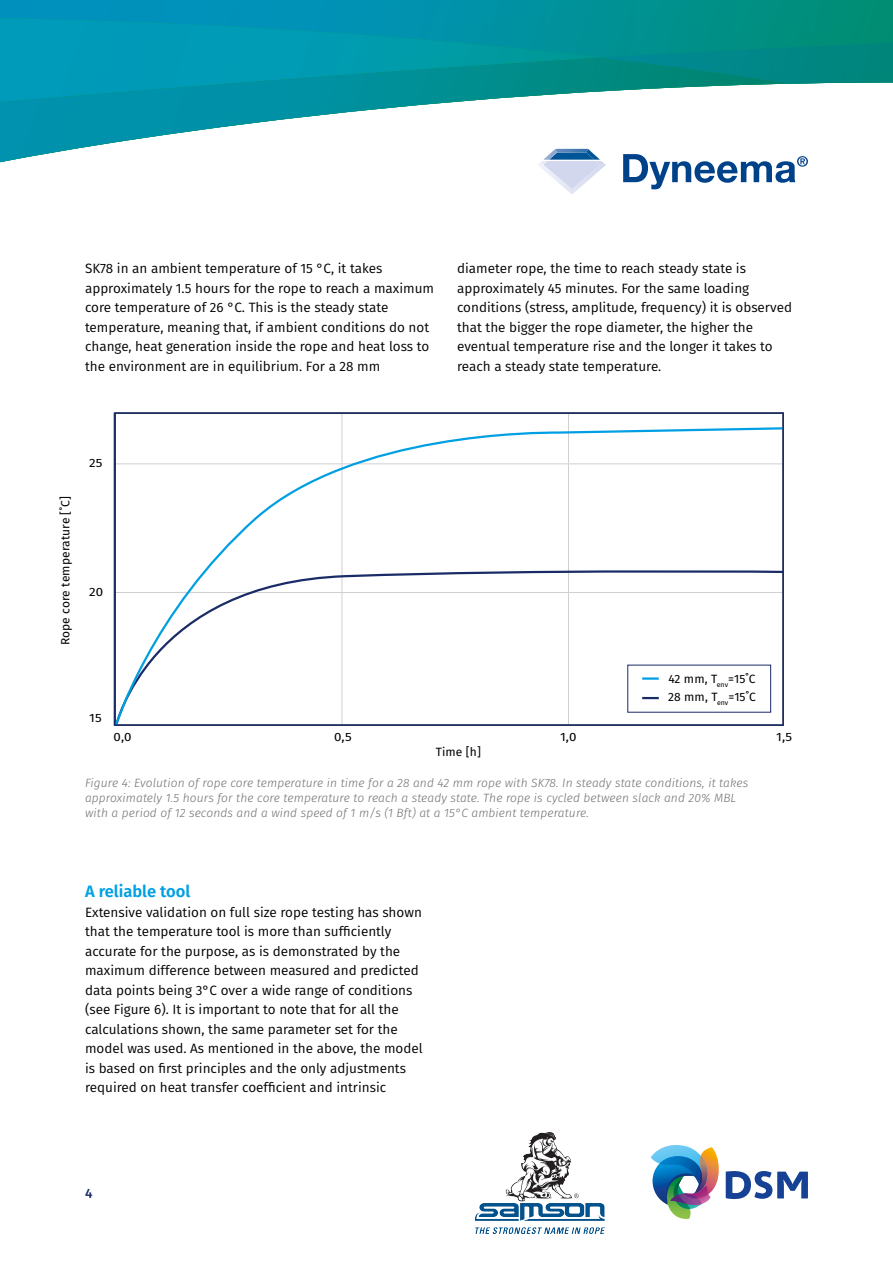
<style>
.page{position:relative;width:893px;height:1263px;background:#fff}
.page>*{position:absolute;margin:0;border:0;box-sizing:border-box;transform-origin:0 0}
.t1{font:600 16.5px "Fira Sans";color:#009fe3}
.t2{font:13.5px/19.5px "Fira Sans";color:#000}
.t3{font:500 13.5px "Fira Sans";color:#1a2b68}
.t4{font:italic 300 12px/15px "Fira Sans";letter-spacing:.01em;color:#706f6f}
.t5{font:12px/18.1px "Fira Sans";letter-spacing:.01em;color:#000}
.t6{font:12px "Fira Sans";letter-spacing:.01em;color:#000;scale:1.1 1}
</style>
<div class="page">
<svg style="left:651px;top:1145px;width:157px;height:74px"></svg>
<div style="left:0;top:20px;width:191px;height:74px;background:#009ab9"></div>
<div style="left:191px;top:25px;width:137px;height:56px;background:#009bb5"></div>
<img style="left:328px;top:33px;width:161px;height:42px">
<img style="left:259px;top:75px;width:78px;height:47px">
<img style="left:95px;top:81px;width:165px;height:64px">
<img style="left:0;top:94px;width:95px;height:69px">
<img style="left:202px;top:0;width:135px;height:33px">
<img style="left:66px;top:0;width:136px;height:25px">
<img style="left:0;top:0;width:67px;height:20px">
<svg style="left:42px;top:19px;width:25px;height:1px"></svg>
<img style="left:406px;top:58px;width:195px;height:48px">
<img style="left:337px;top:70px;width:69px;height:43px">
<img style="left:489px;top:0;width:166px;height:58px">
<div style="left:655px;top:0;width:83px;height:42px;background:#009089"></div>
<img style="left:337px;top:0;width:152px;height:45px">
<div style="left:738px;top:0;width:110px;height:42px;background:#008f7d"></div>
<div style="left:848px;top:0;width:45px;height:42px;background:#008d75"></div>
<svg style="left:472px;top:44px;width:17px;height:2px"></svg>
<svg style="left:601px;top:84px;width:175px;height:8px"></svg>
<img style="left:601px;top:42px;width:292px;height:42px">
<svg style="left:538px;top:149px;width:68px;height:45px"></svg>
<svg style="left:623px;top:154px;width:185px;height:35px"></svg>
<hr style="left:342px;top:414px;width:1px;height:49px;background:#d0d0d0">
<hr style="left:568px;top:414px;width:1px;height:49px;background:#d0d0d0">
<svg style="left:117px;top:426px;width:664px;height:297px"></svg>
<div style="left:114px;top:412px;width:670px;height:314px;border:2px solid #1a2b68"></div>
<div style="left:627px;top:665px;width:144px;height:47px;background:#fff"></div>
<hr style="left:642px;top:677px;width:17px;height:3px;background:#009fe3">
<svg style="left:642px;top:697px;width:17px;height:2px"></svg>
<img style="left:475px;top:1132px;width:129px;height:101px">
<p class="t2" style="left:85px;top:258px;width:351px">SK78 in an ambient temperature of 15 °C, it takes approximately 1.5 hours for the rope to reach a maximum core temperature of 26 °C. This is the steady state temperature, meaning that, if ambient conditions do not change, heat generation inside the rope and heat loss to the environment are in equilibrium. For a 28 mm</p>
<p class="t2" style="left:457px;top:258px;width:336px">diameter rope, the time to reach steady state is approximately 45 minutes. For the same loading conditions (stress, amplitude, frequency) it is observed that the bigger the rope diameter, the higher the eventual temperature rise and the longer it takes to reach a steady state temperature.</p>
<p class="t5" style="left:56px;top:645px;width:150px;rotate:-90deg">Rope core temperature [ ̊C]</p>
<p class="t6" style="left:89px;top:453px;width:14px">25</p>
<p class="t6" style="left:89px;top:582px;width:14px">20</p>
<p class="t6" style="left:89px;top:708px;width:13px">15</p>
<p class="t5" style="left:668px;top:670px;width:89px">42 mm, T<sub>env</sub>=15 ̊C<br>28 mm, T<sub>env</sub>=15 ̊C</p>
<p class="t6" style="left:114px;top:728px;width:18px">0,0</p>
<p class="t6" style="left:334px;top:728px;width:18px">0,5</p>
<p class="t6" style="left:560px;top:728px;width:16px">1,0</p>
<p class="t6" style="left:776px;top:728px;width:16px">1,5</p>
<p class="t5" style="left:436px;top:743px;width:47px">Time [h]</p>
<p class="t4" style="left:85px;top:775px;width:665px">Figure 4: Evolution of rope core temperature in time for a 28 and 42 mm rope with SK78. In steady state conditions, it takes approximately 1.5 hours for the core temperature to reach a steady state. The rope is cycled between slack and 20% MBL with a period of 12 seconds and a wind speed of 1 m/s (1 Bft) at a 15°C ambient temperature.</p>
<p class="t1" style="left:85px;top:878px;width:107px">A reliable tool</p>
<p class="t2" style="left:85px;top:902px;width:339px">Extensive validation on full size rope testing has shown that the temperature tool is more than sufficiently accurate for the purpose, as is demonstrated by the maximum difference between measured and predicted data points being 3°C over a wide range of conditions (see Figure 6). It is important to note that for all the calculations shown, the same parameter set for the model was used. As mentioned in the above, the model is based on first principles and the only adjustments required on heat transfer coefficient and intrinsic</p>
<p class="t3" style="left:85px;top:1183px;width:9px">4</p>
</div>
